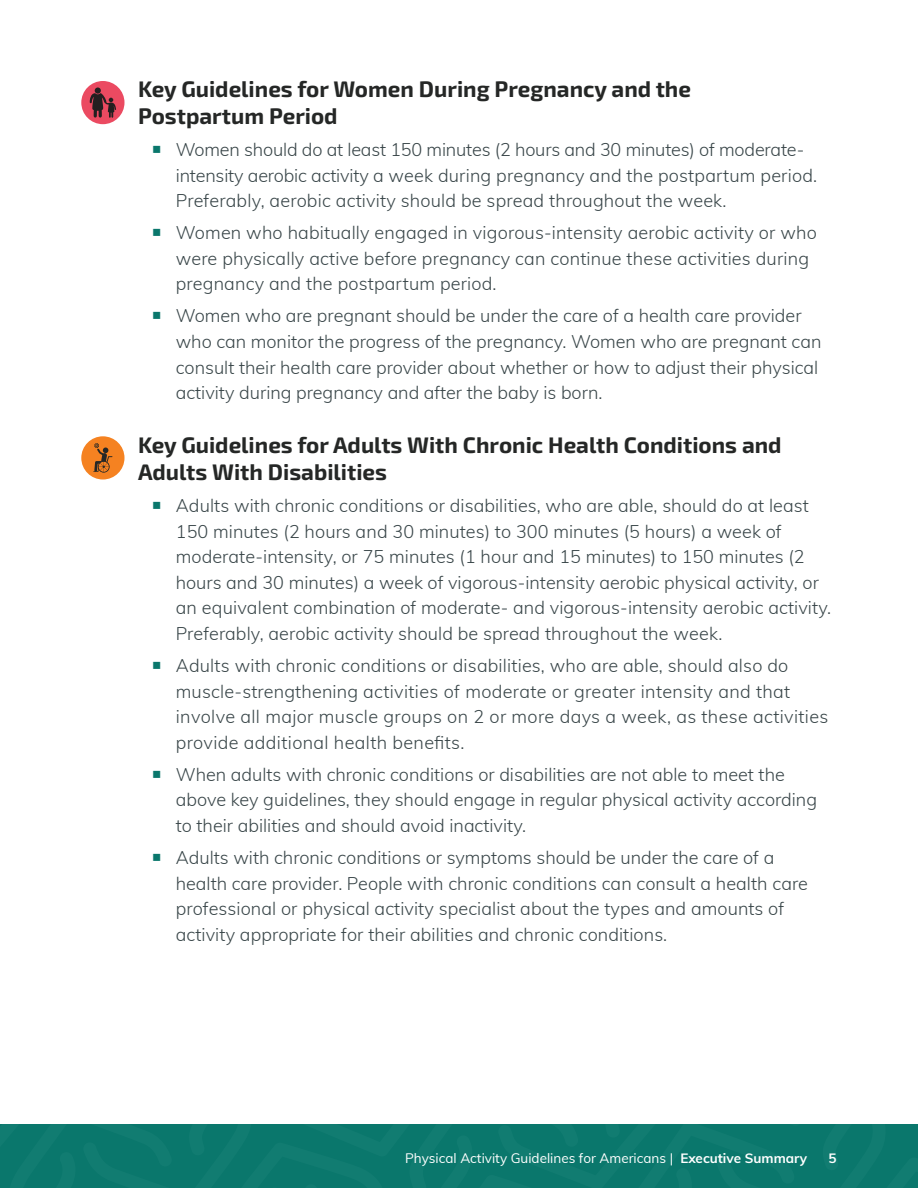
<style>
.page{position:relative;width:918px;height:1188px;background:#fff}
.page>*{position:absolute;margin:0;border:0;box-sizing:border-box;transform-origin:0 0}
.t1{font:700 22.5px/27px "Exo 2";color:#252726}
.t2{font:300 18px/25.5px "Muli";letter-spacing:.005em;color:#384548}
.t3{font:13.5px "Muli";color:#fff}
.t4{font:700 13.5px "Muli";color:#fff}
.s1{font-weight:700}
</style>
<div class="page">
<div style="left:0;top:1124px;width:918px;height:64px;background:#0a776c"></div>
<div style="left:81px;top:436px;width:43px;height:44px;background:#f58221;border-radius:50%"></div>
<svg style="left:93px;top:443px;width:19px;height:30px"></svg>
<div style="left:81px;top:81px;width:43px;height:43px;background:#eb4a61;border-radius:50%"></div>
<div style="left:95px;top:87px;width:6px;height:7px;background:#231f20;border-radius:50%"></div>
<svg style="left:90px;top:93px;width:26px;height:25px"></svg>
<h3 class="t1" style="left:138px;top:74px;width:555px">Key Guidelines for Women During Pregnancy and the<br>Postpartum Period</h3>
<p class="t2" style="left:176px;top:136px;width:643px">Women should do at least 150 minutes (2 hours and 30 minutes) of moderate&shy;intensity aerobic activity a week during pregnancy and the postpartum period.<br>Preferably, aerobic activity should be spread throughout the week.</p>
<p class="t2" style="left:176px;top:219px;width:643px">Women who habitually engaged in vigorous-intensity aerobic activity or who were physically active before pregnancy can continue these activities during pregnancy and the postpartum period.</p>
<p class="t2" style="left:176px;top:302px;width:647px">Women who are pregnant should be under the care of a health care provider who can monitor the progress of the pregnancy. Women who are pregnant can consult their health care provider about whether or how to adjust their physical activity during pregnancy and after the baby is born.</p>
<h3 class="t1" style="left:138px;top:430px;width:645px">Key Guidelines for Adults With Chronic Health Conditions and<br>Adults With Disabilities</h3>
<p class="t2" style="left:176px;top:492px;width:657px">Adults with chronic conditions or disabilities, who are able, should do at least 150 minutes (2 hours and 30 minutes) to 300 minutes (5 hours) a week of moderate-intensity, or 75 minutes (1 hour and 15 minutes) to 150 minutes (2 hours and 30 minutes) a week of vigorous-intensity aerobic physical activity, or an equivalent combination of moderate- and vigorous-intensity aerobic activity.<br>Preferably, aerobic activity should be spread throughout the week.</p>
<p class="t2" style="left:176px;top:652px;width:654px">Adults with chronic conditions or disabilities, who are able, should also do muscle-strengthening activities of moderate or greater intensity and that involve all major muscle groups on 2 or more days a week, as these activities provide additional health benefits.</p>
<p class="t2" style="left:176px;top:761px;width:643px">When adults with chronic conditions or disabilities are not able to meet the above key guidelines, they should engage in regular physical activity according to their abilities and should avoid inactivity.</p>
<p class="t2" style="left:176px;top:844px;width:634px">Adults with chronic conditions or symptoms should be under the care of a health care provider. People with chronic conditions can consult a health care professional or physical activity specialist about the types and amounts of activity appropriate for their abilities and chronic conditions.</p>
<p class="t3" style="left:405px;top:1149px;width:404px">Physical Activity Guidelines for Americans | <span class="s1">Executive Summary</span></p>
<p class="t4" style="left:828px;top:1148px;width:10px">5</p>
</div>
